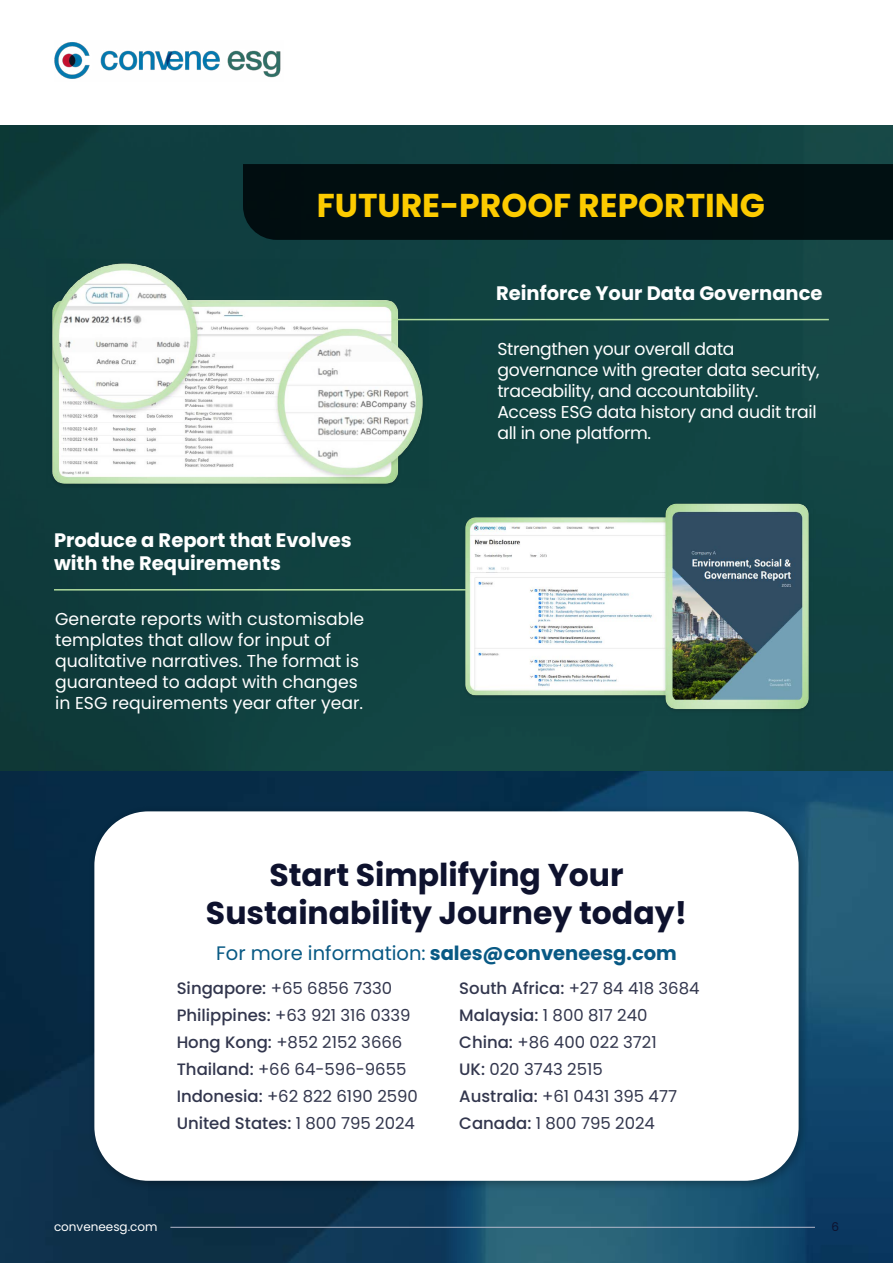
<style>
.page{position:relative;width:893px;height:1263px;background:#fff}
.page>*{position:absolute;margin:0;border:0;box-sizing:border-box;transform-origin:0 0}
.t1{font:700 33px "Poppins";color:#fccb00}
.t2{font:700 31.5px/37.8px "Poppins";color:#0e122e;text-align:center}
.t3{font:700 19.5px/23.4px "Poppins";color:#fff}
.t4{font:700 19.5px "Poppins";color:#085984}
.t5{font:17.25px/21px "Poppins";color:#fff}
.t6{font:17.25px/21px "Poppins";letter-spacing:-.02em;color:#fff}
.t7{font:16.5px/27px "Poppins";color:#32364d}
.t8{font:12px "Poppins";color:#fff}
.t9{font:12px "Poppins";color:#0e122e}
.s1{font-weight:400}
.s2{font-weight:500}
</style>
<div class="page">
<img style="left:0;top:125px;width:893px;height:1138px">
<div style="left:88px;top:806px;width:721px;height:385px;background:#000;opacity:.3"></div>
<div style="left:94px;top:811px;width:705px;height:370px;background:#fff;border-radius:54px"></div>
<img style="left:54px;top:42px;width:227px;height:37px">
<hr style="left:170px;top:1227px;width:645px;height:1px;background:#b5b8ca">
<div style="left:0;top:125px;width:892px;height:645px;background:#104241"></div>
<img style="left:51px;top:263px;width:377px;height:223px">
<hr style="left:392px;top:319px;width:437px;height:1px;background:#b1dc9d">
<div style="left:243px;top:164px;width:650px;height:76px;background:#010e10"></div>
<hr style="left:54px;top:589px;width:537px;height:1px;background:#b1dc9d">
<img style="left:460px;top:503px;width:349px;height:206px">
<h1 class="t1" style="left:317px;top:186px;width:450px">FUTURE-PROOF REPORTING</h1>
<p class="t3" style="left:496px;top:281px;width:328px">Reinforce Your Data Governance</p>
<p class="t3" style="left:54px;top:529px;width:299px">Produce a Report that Evolves with the Requirements</p>
<p class="t5" style="left:55px;top:609px;width:311px">Generate reports with customisable templates that allow for input of qualitative narratives. The format is guaranteed to adapt with changes in ESG requirements year after year.</p>
<p class="t6" style="left:497px;top:339px;width:324px">Strengthen your overall data governance with greater data security, traceability, and accountability.<br>Access ESG data history and audit trail all in one platform.</p>
<h2 class="t2" style="left:206px;top:856px;width:483px">Start Simplifying Your<br>Sustainability Journey today!</h2>
<p class="t4" style="left:216px;top:941px;width:462px"><span class="s1">For more information:</span> sales@conveneesg.com</p>
<p class="t7" style="left:177px;top:975px;width:243px"><span class="s2">Singapore:</span> +65 6856 7330<br><span class="s2">Philippines:</span> +63 921 316 0339<br><span class="s2">Hong Kong:</span> +852 2152 3666<br><span class="s2">Thailand:</span> +66 64-596-9655<br><span class="s2">Indonesia:</span> +62 822 6190 2590<br><span class="s2">United States:</span> 1 800 795 2024</p>
<p class="t7" style="left:459px;top:975px;width:242px"><span class="s2">South Africa:</span> +27 84 418 3684<br><span class="s2">Malaysia:</span> 1 800 817 240<br><span class="s2">China:</span> +86 400 022 3721<br><span class="s2">UK:</span> 020 3743 2515<br><span class="s2">Australia:</span> +61 0431 395 477<br><span class="s2">Canada:</span> 1 800 795 2024</p>
<p class="t8" style="left:54px;top:1219px;width:105px">conveneesg.com</p>
<p class="t9" style="left:831px;top:1219px;width:9px">6</p>
</div>
